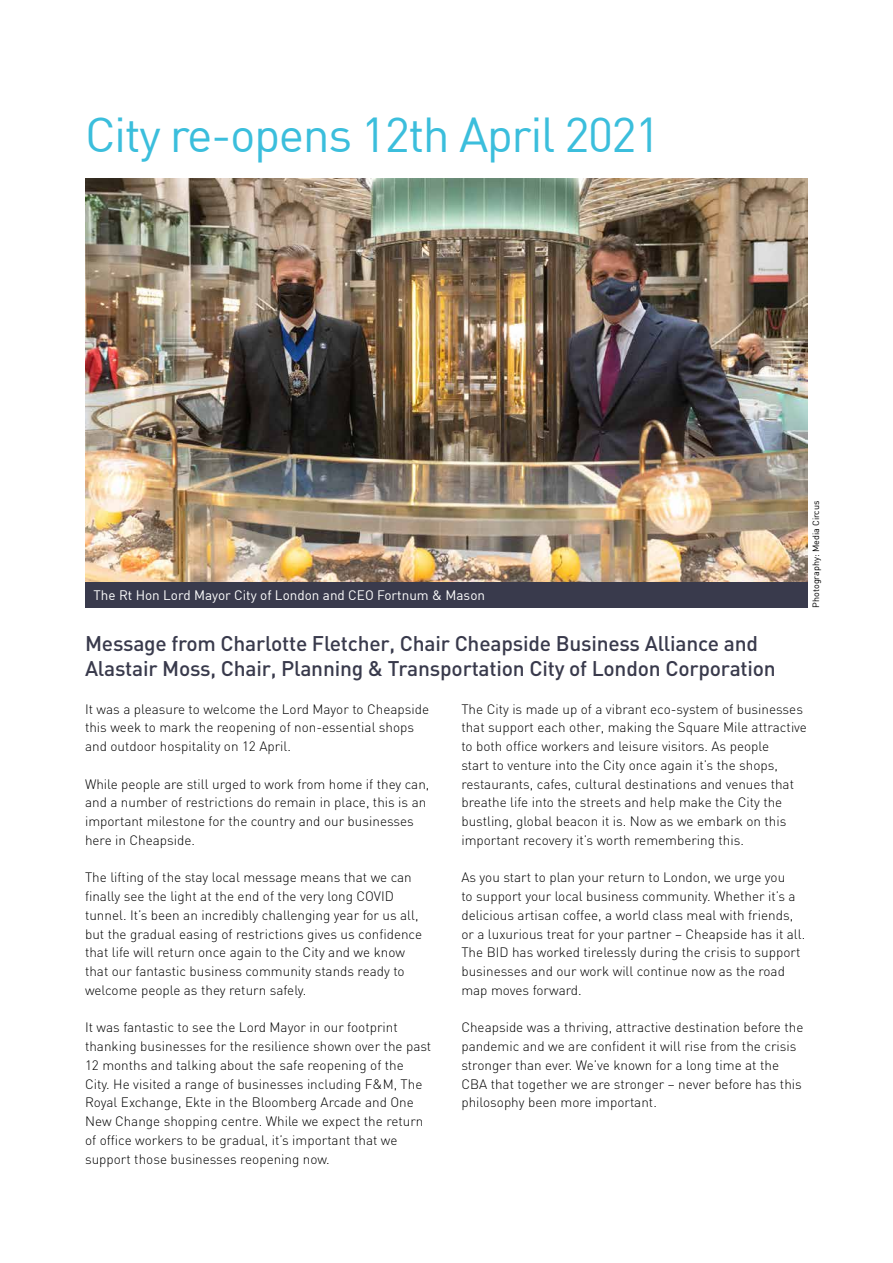
<style>
.page{position:relative;width:893px;height:1263px;background:#fff}
.page>*{position:absolute;margin:0;border:0;box-sizing:border-box;transform-origin:0 0}
.t1{font:48px "DIN";letter-spacing:-.03em;color:#3bbedc}
.t2{font:500 21px/25.2px "DIN";letter-spacing:-.01em;color:#393a4c}
.t3{font:300 13.5px/18.8px "DIN";color:#000}
.t4{font:13.5px "DIN";color:#fff}
.t5{font:9px "DIN";color:#000}
</style>
<div class="page">
<img style="left:85px;top:179px;width:723px;height:403px">
<div style="left:85px;top:582px;width:723px;height:25px;background:#393a4c"></div>
<h1 class="t1" style="left:85px;top:105px;width:577px">City re-opens 12th April 2021</h1>
<p class="t4" style="left:94px;top:586px;width:393px">The Rt Hon Lord Mayor City of London and CEO Fortnum &amp; Mason</p>
<p class="t5" style="left:810px;top:608px;width:109px;rotate:-90deg">Photography: Media Circus</p>
<h2 class="t2" style="left:85px;top:630px;width:692px">Message from Charlotte Fletcher, Chair Cheapside Business Alliance and<br>Alastair Moss, Chair, Planning &amp; Transportation City of London Corporation</h2>
<p class="t3" style="left:85px;top:699px;width:346px">It was a pleasure to welcome the Lord Mayor to Cheapside this week to mark the reopening of non-essential shops and outdoor hospitality on 12 April.</p>
<p class="t3" style="left:85px;top:774px;width:346px">While people are still urged to work from home if they can, and a number of restrictions do remain in place, this is an important milestone for the country and our businesses here in Cheapside.</p>
<p class="t3" style="left:85px;top:868px;width:339px">The lifting of the stay local message means that we can finally see the light at the end of the very long COVID tunnel. It’s been an incredibly challenging year for us all, but the gradual easing of restrictions gives us confidence that life will return once again to the City and we know that our fantastic business community stands ready to welcome people as they return safely.</p>
<p class="t3" style="left:85px;top:1018px;width:348px">It was fantastic to see the Lord Mayor in our footprint thanking businesses for the resilience shown over the past 12 months and talking about the safe reopening of the City. He visited a range of businesses including F&amp;M, The Royal Exchange, Ekte in the Bloomberg Arcade and One New Change shopping centre. While we expect the return of office workers to be gradual, it’s important that we support those businesses reopening now.</p>
<p class="t3" style="left:461px;top:699px;width:347px">The City is made up of a vibrant eco-system of businesses that support each other, making the Square Mile attractive to both office workers and leisure visitors. As people<br>start to venture into the City once again it’s the shops, restaurants, cafes, cultural destinations and venues that breathe life into the streets and help make the City the bustling, global beacon it is. Now as we embark on this important recovery it’s worth remembering this.</p>
<p class="t3" style="left:461px;top:868px;width:345px">As you start to plan your return to London, we urge you<br>to support your local business community. Whether it’s a delicious artisan coffee, a world class meal with friends, or a luxurious treat for your partner – Cheapside has it all.<br>The BID has worked tirelessly during the crisis to support businesses and our work will continue now as the road map moves forward.</p>
<p class="t3" style="left:461px;top:1018px;width:344px">Cheapside was a thriving, attractive destination before the pandemic and we are confident it will rise from the crisis stronger than ever. We’ve known for a long time at the CBA that together we are stronger – never before has this philosophy been more important.</p>
</div>
